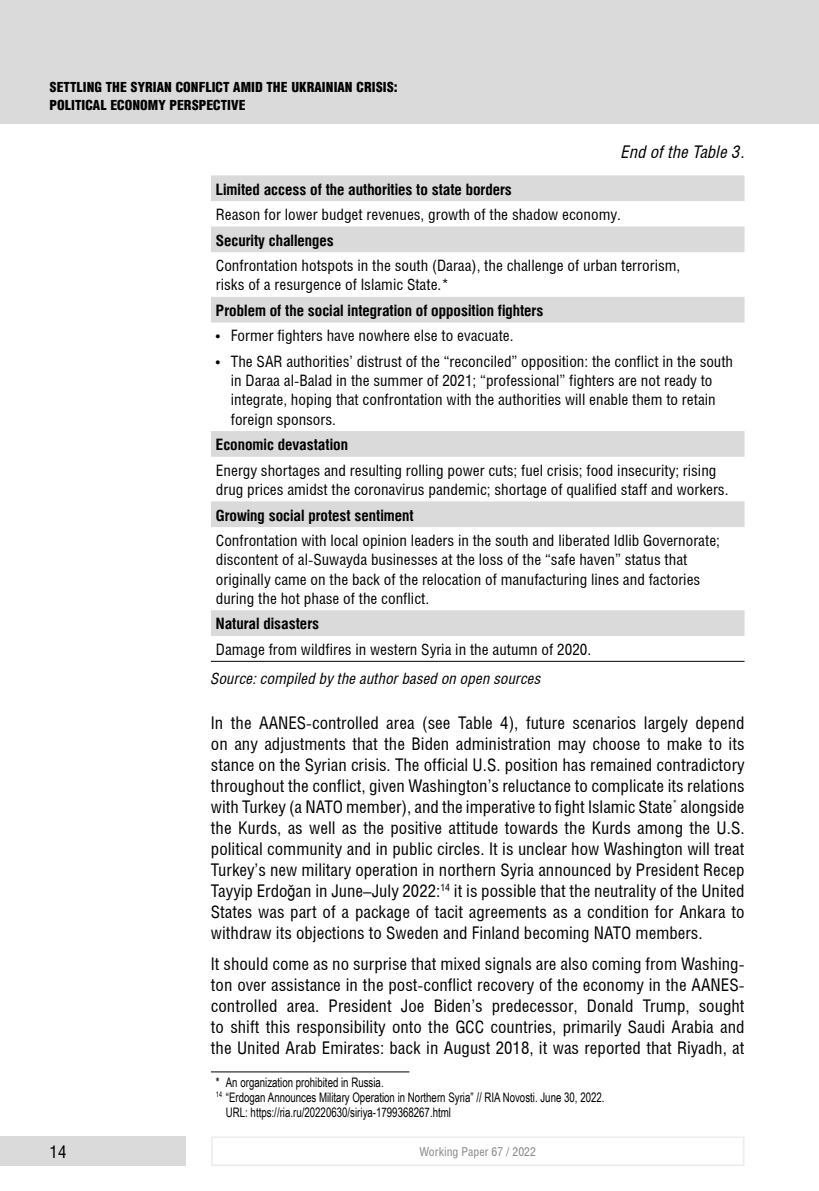
<style>
.page{position:relative;width:819px;height:1191px;background:#fff}
.page>*{position:absolute;margin:0;border:0;box-sizing:border-box;transform-origin:0 0}
.t1{font:17.5px/21px "Helios Cond";color:#000;text-align:justify}
.t2{font:italic 17.5px "Helios Cond";color:#000}
.t3{font:15.75px/19.2px "Helios Cond";color:#000}
.t4{font:700 15.75px "Helios Cond";color:#000}
.t5{font:italic 15.75px "Helios Cond";color:#000}
.t6{font:900 14px/17.5px "Helios Cond";color:#000}
.t7{font:13.12px "Arial Narrow";color:#000;scale:.9 1}
.t8{font:12.25px "Helios Cond";color:#878787}
.s1{font-family:"Arial Narrow"}
</style>
<div class="page">
<div style="left:0;top:0;width:819px;height:124px;background:#dadada"></div>
<div style="left:0;top:1136px;width:186px;height:30px;background:#dadada"></div>
<div style="left:211px;top:1136px;width:533px;height:30px;border:2px solid #ededed"></div>
<svg style="left:211px;top:175px;width:533px;height:461px"></svg>
<hr style="left:211px;top:661px;width:533px;height:1px;background:#000">
<hr style="left:211px;top:1071px;width:198px;height:1px;background:#000">
<p class="t6" style="left:50px;top:78px;width:349px">SETTLING THE SYRIAN CONFLICT AMID THE UKRAINIAN CRISIS:<br>POLITICAL ECONOMY PERSPECTIVE</p>
<p class="t2" style="left:621px;top:141px;width:125px">End of the Table 3.</p>
<p class="t4" style="left:216px;top:180px;width:297px">Limited access of the authorities to state borders</p>
<p class="t3" style="left:216px;top:204px;width:406px">Reason for lower budget revenues, growth of the shadow economy.</p>
<p class="t4" style="left:216px;top:231px;width:119px">Security challenges</p>
<p class="t3" style="left:216px;top:256px;width:466px">Confrontation hotspots in the south (Daraa), the challenge of urban terrorism, risks of a resurgence of Islamic State.*</p>
<p class="t4" style="left:216px;top:301px;width:329px">Problem of the social integration of opposition fighters</p>
<p class="t3" style="left:216px;top:326px;width:299px">• Former fighters have nowhere else to evacuate.</p>
<p class="t3" style="left:231px;top:351px;width:504px;text-indent:-15px">• The SAR authorities’ distrust of the “reconciled” opposition: the conflict in the south in Daraa al-Balad in the summer of 2021; “professional” fighters are not ready to integrate, hoping that confrontation with the authorities will enable them to retain foreign sponsors.</p>
<p class="t4" style="left:216px;top:435px;width:134px">Economic devastation</p>
<p class="t3" style="left:216px;top:460px;width:514px">Energy shortages and resulting rolling power cuts; fuel crisis; food insecurity; rising drug prices amidst the coronavirus pandemic; shortage of qualified staff and workers.</p>
<p class="t4" style="left:216px;top:505px;width:199px">Growing social protest sentiment</p>
<p class="t3" style="left:216px;top:530px;width:505px">Confrontation with local opinion leaders in the south and liberated Idlib Governorate; discontent of al-Suwayda businesses at the loss of the “safe haven” status that originally came on the back of the relocation of manufacturing lines and factories during the hot phase of the conflict.</p>
<p class="t4" style="left:216px;top:614px;width:105px">Natural disasters</p>
<p class="t3" style="left:216px;top:639px;width:377px">Damage from wildfires in western Syria in the autumn of 2020.</p>
<p class="t5" style="left:211px;top:669px;width:332px">Source: compiled by the author based on open sources</p>
<p class="t1" style="left:211px;top:712px;width:535px">In the AANES-controlled area (see Table 4), future scenarios largely depend on any adjustments that the Biden administration may choose to make to its stance on the Syrian crisis. The official U.S. position has remained contradictory throughout the conflict, given Washington’s reluctance to complicate its relations with Turkey (a NATO member), and the imperative to fight Islamic State<sup>*</sup> alongside the Kurds, as well as the positive attitude towards the Kurds among the U.S. political community and in public circles. It is unclear how Washington will treat Turkey’s new military operation in northern Syria announced by President Recep Tayyip Erdo<span class="s1">ğ</span>an in June–July 2022:<sup>14</sup> it is possible that the neutrality of the United States was part of a package of tacit agreements as a condition for Ankara to withdraw its objections to Sweden and Finland becoming NATO members.</p>
<p class="t1" style="left:211px;top:953px;width:535px">It should come as no surprise that mixed signals are also coming from Washing&shy;ton over assistance in the post-conflict recovery of the economy in the AANES&shy;controlled area. President Joe Biden’s predecessor, Donald Trump, sought to shift this responsibility onto the GCC countries, primarily Saudi Arabia and the United Arab Emirates: back in August 2018, it was reported that Riyadh, at</p>
<p class="t7" style="left:216px;top:1072px;width:188px">* An organization prohibited in Russia.</p>
<p class="t7" style="left:216px;top:1087px;width:433px"><sup>14</sup> “Erdogan Announces Military Operation in Northern Syria” // RIA Novosti. June 30, 2022.</p>
<p class="t7" style="left:226px;top:1102px;width:252px">URL: https://ria.ru/20220630/siriya-1799368267.html</p>
<p class="t1" style="left:50px;top:1141px;width:18px">14</p>
<p class="t8" style="left:419px;top:1144px;width:118px">Working Paper 67 / 2022</p>
</div>
